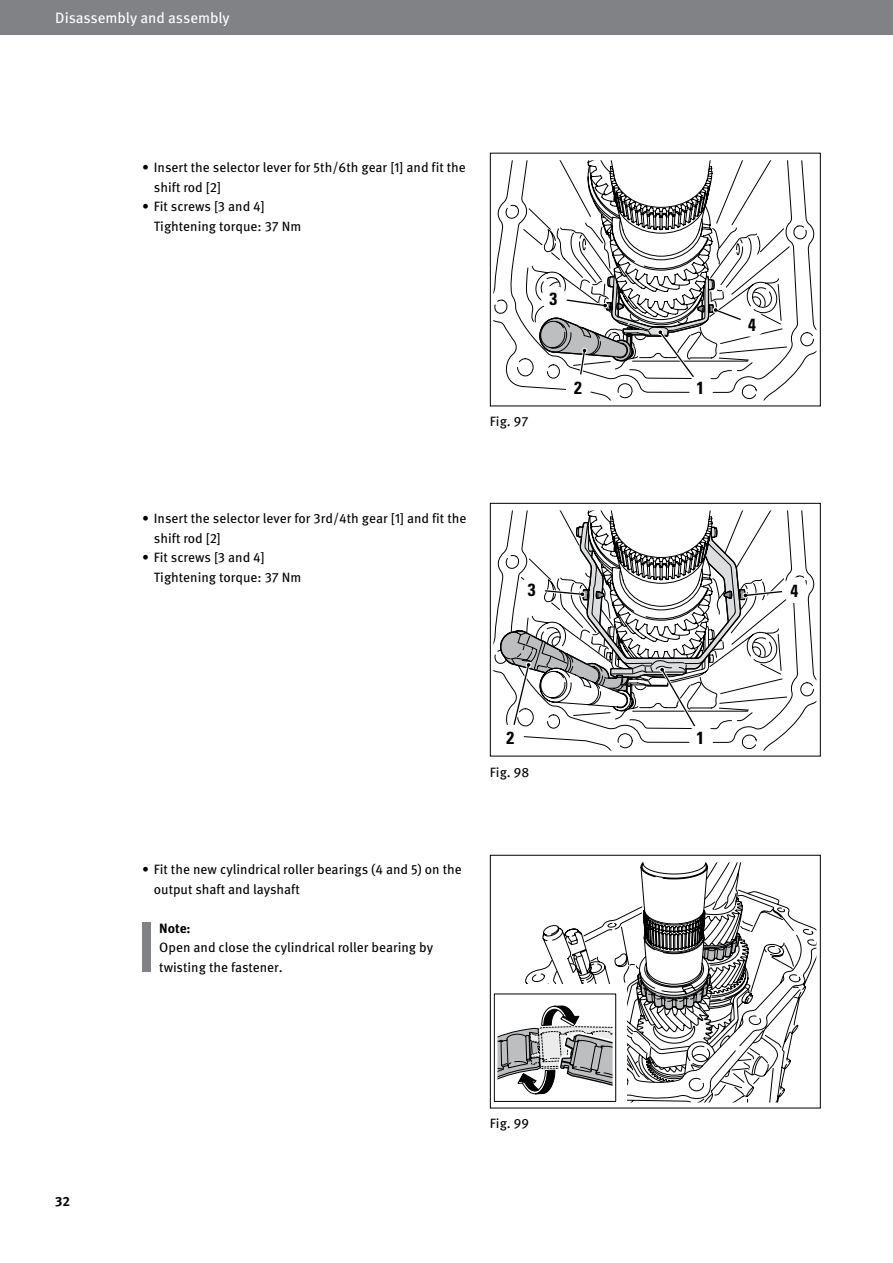
<style>
.page{position:relative;width:893px;height:1263px;background:#fff}
.page>*{position:absolute;margin:0;border:0;box-sizing:border-box;transform-origin:0 0}
.t1{font:700 condensed 17.55px "Univers";color:#000}
.t2{font:15px "Meta OT";letter-spacing:-.01em;color:#fff}
.t3{font:13.5px/19.5px "Meta OT";color:#000}
.t4{font:700 13.5px "Meta OT";color:#000}
</style>
<div class="page">
<svg style="left:493px;top:160px;width:324px;height:241px"></svg>
<div style="left:490px;top:153px;width:331px;height:253px;border:1px solid #000"></div>
<svg style="left:493px;top:510px;width:324px;height:241px"></svg>
<div style="left:490px;top:503px;width:331px;height:253px;border:1px solid #000"></div>
<svg style="left:493px;top:862px;width:324px;height:241px"></svg>
<div style="left:490px;top:855px;width:331px;height:253px;border:1px solid #000"></div>
<div style="left:0;top:0;width:893px;height:34px;background:#808285"></div>
<div style="left:142px;top:922px;width:9px;height:50px;background:#808285"></div>
<p class="t2" style="left:55px;top:9px;width:176px">Disassembly and assembly</p>
<p class="t3" style="left:154px;top:158px;width:314px;text-indent:-12px">• Insert the selector lever for 5th/6th gear [1] and fit the shift rod [2]</p>
<p class="t3" style="left:154px;top:197px;width:149px;text-indent:-12px">• Fit screws [3 and 4]<br>Tightening torque: 37 Nm</p>
<p class="t1" style="left:549px;top:288px;width:9px">3</p>
<p class="t3" style="left:490px;top:411px;width:40px">Fig. 97</p>
<p class="t1" style="left:574px;top:376px;width:9px">2</p>
<p class="t1" style="left:697px;top:376px;width:9px">1</p>
<p class="t1" style="left:748px;top:314px;width:9px">4</p>
<p class="t3" style="left:154px;top:509px;width:314px;text-indent:-12px">• Insert the selector lever for 3rd/4th gear [1] and fit the shift rod [2]</p>
<p class="t3" style="left:154px;top:548px;width:149px;text-indent:-12px">• Fit screws [3 and 4]<br>Tightening torque: 37 Nm</p>
<p class="t1" style="left:528px;top:579px;width:9px">3</p>
<p class="t1" style="left:790px;top:580px;width:9px">4</p>
<p class="t1" style="left:506px;top:727px;width:9px">2</p>
<p class="t3" style="left:490px;top:762px;width:41px">Fig. 98</p>
<p class="t3" style="left:154px;top:860px;width:309px;text-indent:-12px">• Fit the new cylindrical roller bearings (4 and 5) on the output shaft and layshaft</p>
<p class="t4" style="left:159px;top:920px;width:33px">Note:</p>
<p class="t3" style="left:159px;top:938px;width:276px">Open and close the cylindrical roller bearing by twisting the fastener.</p>
<p class="t1" style="left:697px;top:727px;width:9px">1</p>
<p class="t4" style="left:55px;top:1193px;width:16px">32</p>
<p class="t3" style="left:490px;top:1113px;width:41px">Fig. 99</p>
</div>
